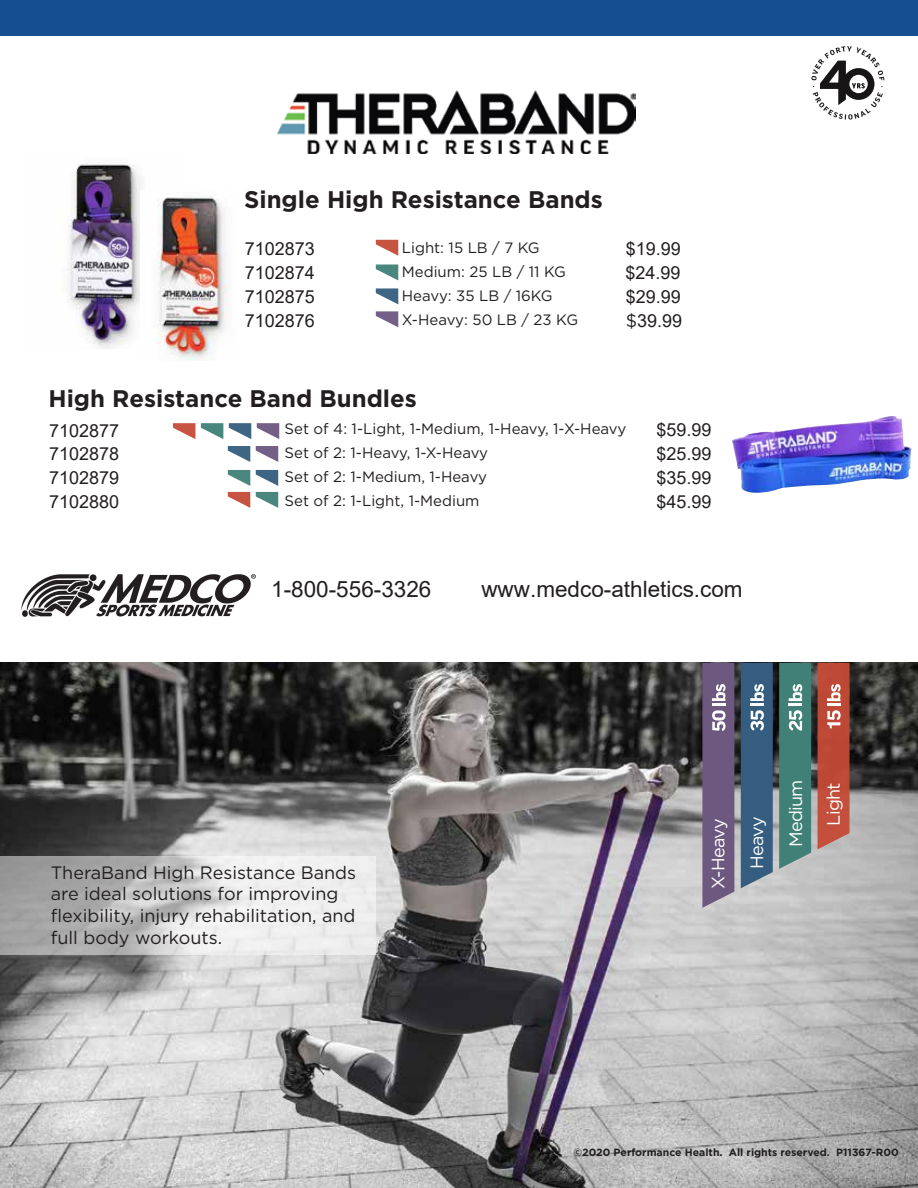
<style>
.page{position:relative;width:918px;height:1188px;background:#fff}
.page>*{position:absolute;margin:0;border:0;box-sizing:border-box;transform-origin:0 0}
.t1{font:700 24px "Gotham";color:#231f20}
.t2{font:22.5px "Arial";color:#231f20}
.t3{font:18px/21.6px "Gotham";color:#231f20}
.t4{font:18px "Arial";color:#231f20}
.t5{font:18px "Gotham";letter-spacing:-.04em;color:#fff}
.t6{font:15px "Gotham";color:#231f20}
.t7{font:700 10.5px "Gotham";color:#231f20}
.s1{font-family:"Gotham"}
</style>
<div class="page">
<img style="left:0;top:662px;width:918px;height:526px">
<div style="left:0;top:0;width:918px;height:35px;background:#164f90"></div>
<svg style="left:811px;top:46px;width:73px;height:74px"></svg>
<img style="left:277px;top:90px;width:358px;height:64px">
<img style="left:67px;top:164px;width:74px;height:185px">
<img style="left:140px;top:191px;width:88px;height:169px">
<svg style="left:376px;top:240px;width:22px;height:16px"></svg>
<svg style="left:376px;top:265px;width:22px;height:15px"></svg>
<svg style="left:376px;top:288px;width:22px;height:16px"></svg>
<svg style="left:376px;top:311px;width:22px;height:16px"></svg>
<img style="left:731px;top:416px;width:181px;height:77px">
<svg style="left:818px;top:663px;width:32px;height:186px;background:#c05747"></svg>
<svg style="left:779px;top:663px;width:32px;height:206px;background:#4e8880"></svg>
<svg style="left:741px;top:663px;width:32px;height:225px;background:#436786"></svg>
<svg style="left:702px;top:663px;width:32px;height:245px;background:#766387"></svg>
<svg style="left:173px;top:423px;width:22px;height:16px"></svg>
<svg style="left:201px;top:423px;width:22px;height:16px"></svg>
<svg style="left:229px;top:423px;width:22px;height:16px"></svg>
<svg style="left:257px;top:423px;width:22px;height:16px"></svg>
<svg style="left:228px;top:446px;width:22px;height:16px"></svg>
<svg style="left:256px;top:446px;width:22px;height:16px"></svg>
<svg style="left:228px;top:470px;width:22px;height:16px"></svg>
<svg style="left:256px;top:470px;width:22px;height:16px"></svg>
<svg style="left:228px;top:492px;width:22px;height:16px"></svg>
<svg style="left:256px;top:492px;width:22px;height:16px"></svg>
<svg style="left:0;top:856px;width:376px;height:99px"></svg>
<img style="left:21px;top:574px;width:235px;height:43px">
<h1 class="t1" style="left:244px;top:184px;width:360px">Single High Resistance Bands</h1>
<p class="t4" style="left:245px;top:236px;width:72px">7102873</p>
<p class="t6" style="left:402px;top:238px;width:139px">Light: 15 LB / 7 KG</p>
<p class="t4" style="left:626px;top:236px;width:57px">$19.99</p>
<p class="t4" style="left:245px;top:260px;width:72px">7102874</p>
<p class="t6" style="left:402px;top:262px;width:166px">Medium: 25 LB / 11 KG</p>
<p class="t4" style="left:626px;top:260px;width:57px">$24.99</p>
<p class="t4" style="left:245px;top:284px;width:72px">7102875</p>
<p class="t6" style="left:402px;top:286px;width:152px">Heavy: 35 LB / 16KG</p>
<p class="t4" style="left:626px;top:284px;width:57px">$29.99</p>
<p class="t4" style="left:245px;top:308px;width:72px">7102876</p>
<p class="t6" style="left:402px;top:310px;width:178px">X-Heavy: 50 LB / 23 KG</p>
<p class="t4" style="left:626px;top:308px;width:58px"><span class="s1">$</span>39.99</p>
<h1 class="t1" style="left:48px;top:382px;width:370px">High Resistance Band Bundles</h1>
<p class="t4" style="left:49px;top:418px;width:72px">7102877</p>
<p class="t6" style="left:285px;top:419px;width:343px">Set of 4: 1-Light, 1-Medium, 1-Heavy, 1-X-Heavy</p>
<p class="t4" style="left:657px;top:418px;width:57px">$59.99</p>
<p class="t4" style="left:49px;top:442px;width:72px">7102878</p>
<p class="t6" style="left:285px;top:443px;width:205px">Set of 2: 1-Heavy, 1-X-Heavy</p>
<p class="t4" style="left:657px;top:442px;width:57px">$25.99</p>
<p class="t4" style="left:49px;top:466px;width:72px">7102879</p>
<p class="t6" style="left:285px;top:467px;width:204px">Set of 2: 1-Medium, 1-Heavy</p>
<p class="t4" style="left:657px;top:466px;width:57px">$35.99</p>
<p class="t4" style="left:49px;top:490px;width:72px">7102880</p>
<p class="t6" style="left:285px;top:491px;width:196px">Set of 2: 1-Light, 1-Medium</p>
<p class="t4" style="left:657px;top:490px;width:57px">$45.99</p>
<h2 class="t2" style="left:271px;top:573px;width:162px">1-800-556-3326</h2>
<h2 class="t2" style="left:481px;top:573px;width:263px">www.medco-athletics.com</h2>
<p class="t3" style="left:51px;top:861px;width:307px">TheraBand High Resistance Bands are ideal solutions for improving flexibility, injury rehabilitation, and full body workouts.</p>
<p class="t5" style="left:707px;top:889px;width:72px;rotate:-90deg">X-Heavy</p>
<p class="t5" style="left:745px;top:869px;width:54px;rotate:-90deg">Heavy</p>
<p class="t5" style="left:784px;top:847px;width:69px;rotate:-90deg">Medium</p>
<p class="t5" style="left:822px;top:826px;width:45px;rotate:-90deg">Light</p>
<p class="t7" style="left:573px;top:1145px;width:327px">©2020 Performance Health. All rights reserved. P11367-R00</p>
</div>
